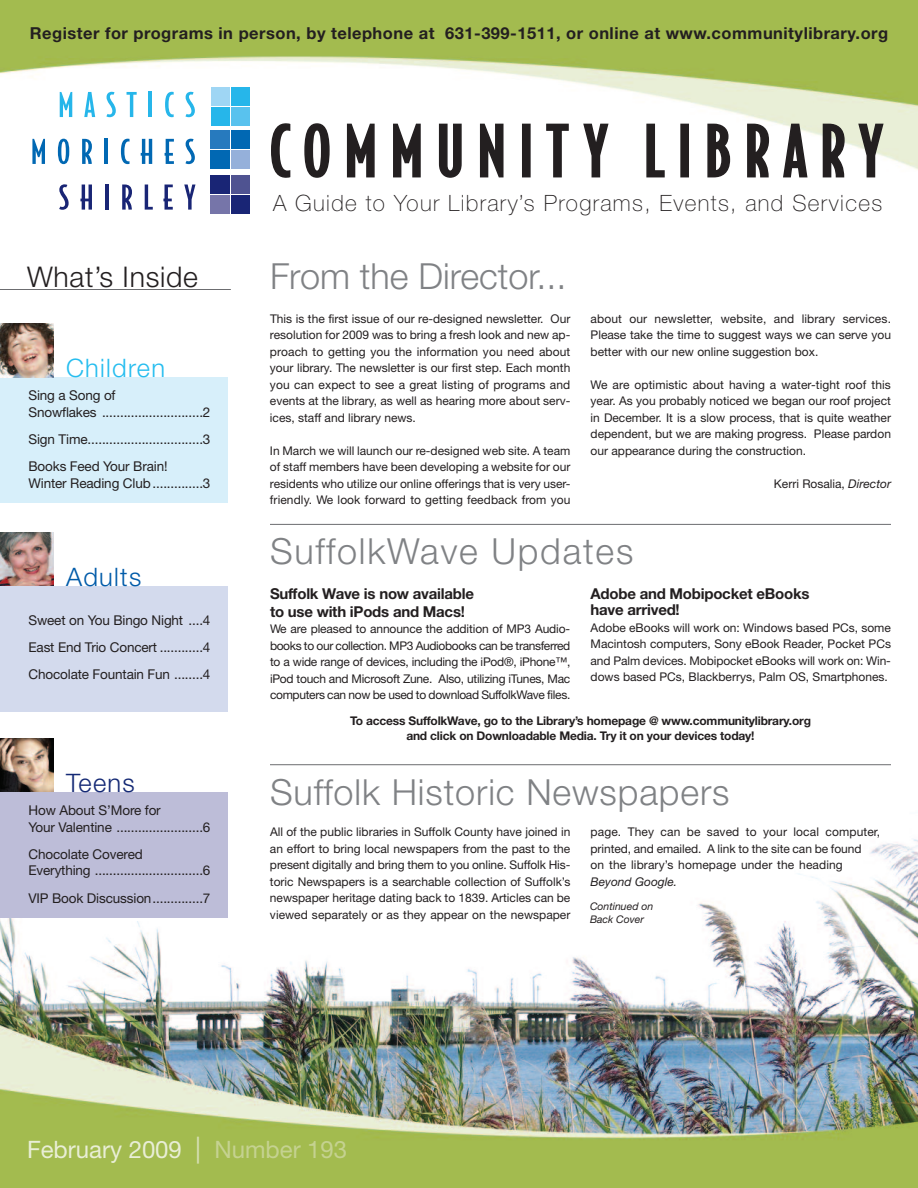
<style>
.page{position:relative;width:918px;height:1188px;background:#fff}
.page>*{position:absolute;margin:0;border:0;box-sizing:border-box;transform-origin:0 0}
.t1{font:500 67.8px "Bodega Sans";letter-spacing:.2em;color:#231f20}
.t2{font:300 36px "Helvetica Neue";letter-spacing:.025em;color:#808285}
.t3{font:300 36px "Helvetica Neue";letter-spacing:.05em;color:#808285}
.t4{font:300 36px "Helvetica Neue";color:#808285}
.t5{font:300 28.5px "Helvetica Neue";letter-spacing:.025em;color:#231f20}
.t6{font:300 25.5px "Helvetica Neue";letter-spacing:.05em;color:#25bdef}
.t7{font:300 25.5px "Helvetica Neue";letter-spacing:.05em;color:#015ba9}
.t8{font:300 25.5px "Helvetica Neue";letter-spacing:.05em;color:#142975}
.t9{font:24px "Helvetica Neue";color:#e9eed6}
.t10{font:100 22.5px "Helvetica Neue";letter-spacing:.06em;color:#231f20}
.t11{font:700 16.5px "Helvetica Neue";letter-spacing:.03em;color:#231f20}
.t12{font:700 15px/18px "Helvetica Neue";letter-spacing:-.015em;color:#231f20}
.t13{font:13.5px/16.5px "Helvetica Neue";letter-spacing:-.01em;color:#231f20}
.t14{font:12px/16.5px "Helvetica Neue";color:#231f20;text-align:justify}
.t15{font:700 12px/15px "Helvetica Neue";letter-spacing:-.015em;color:#231f20;text-align:center}
.t16{font:italic 12px "Helvetica Neue";color:#231f20}
.t17{font:italic 10.5px/12.5px "Helvetica Neue";color:#231f20}
.s1{font-style:italic}
.s2{font-size:36px;color:#d6dfb3}
.s3{color:#c5d291}
</style>
<div class="page">
<img style="left:0;top:0;width:918px;height:1188px">
<div style="left:0;top:378px;width:228px;height:125px;background:#d7effa"></div>
<div style="left:0;top:586px;width:228px;height:125px;background:#d3daed"></div>
<div style="left:0;top:793px;width:228px;height:125px;background:#bdbdd8"></div>
<hr style="left:0;top:289px;width:231px;height:1px;background:#6c6d70">
<svg style="left:60px;top:92px;width:12px;height:25px"></svg>
<svg style="left:84px;top:92px;width:11px;height:25px"></svg>
<svg style="left:106px;top:92px;width:10px;height:25px"></svg>
<svg style="left:127px;top:92px;width:10px;height:25px"></svg>
<hr style="left:149px;top:92px;width:3px;height:25px;background:#26b6ea">
<svg style="left:165px;top:92px;width:9px;height:25px"></svg>
<svg style="left:185px;top:92px;width:10px;height:25px"></svg>
<svg style="left:32px;top:139px;width:13px;height:25px"></svg>
<svg style="left:58px;top:139px;width:11px;height:25px"></svg>
<svg style="left:82px;top:139px;width:10px;height:25px"></svg>
<hr style="left:105px;top:139px;width:3px;height:25px;background:#0168b3">
<svg style="left:121px;top:139px;width:9px;height:25px"></svg>
<svg style="left:141px;top:139px;width:11px;height:25px"></svg>
<svg style="left:165px;top:139px;width:9px;height:25px"></svg>
<svg style="left:185px;top:139px;width:10px;height:25px"></svg>
<svg style="left:59px;top:184px;width:10px;height:26px"></svg>
<svg style="left:80px;top:185px;width:12px;height:25px"></svg>
<hr style="left:105px;top:185px;width:4px;height:25px;background:#192575">
<svg style="left:122px;top:185px;width:10px;height:25px"></svg>
<svg style="left:145px;top:185px;width:8px;height:25px"></svg>
<svg style="left:163px;top:185px;width:10px;height:25px"></svg>
<svg style="left:184px;top:185px;width:11px;height:25px"></svg>
<div style="left:231px;top:195px;width:18px;height:19px;background:#192575"></div>
<div style="left:210px;top:195px;width:20px;height:19px;background:#7675a9"></div>
<div style="left:231px;top:175px;width:18px;height:18px;background:#4f5391"></div>
<div style="left:210px;top:175px;width:20px;height:18px;background:#192575"></div>
<div style="left:210px;top:150px;width:20px;height:19px;background:#0168b3"></div>
<div style="left:231px;top:150px;width:18px;height:19px;background:#95b0da"></div>
<div style="left:210px;top:130px;width:20px;height:19px;background:#277abe"></div>
<div style="left:231px;top:130px;width:18px;height:19px;background:#0168b3"></div>
<div style="left:231px;top:107px;width:19px;height:19px;background:#59c2ee"></div>
<div style="left:211px;top:107px;width:19px;height:19px;background:#26b6ea"></div>
<div style="left:231px;top:87px;width:19px;height:19px;background:#26b6ea"></div>
<div style="left:211px;top:87px;width:19px;height:19px;background:#9fd6f4"></div>
<img style="left:0;top:324px;width:54px;height:53px">
<img style="left:0;top:532px;width:54px;height:54px">
<img style="left:0;top:738px;width:54px;height:54px">
<hr style="left:270px;top:524px;width:621px;height:1px;background:#6c6d70">
<hr style="left:270px;top:764px;width:621px;height:1px;background:#6c6d70">
<h3 class="t11" style="left:30px;top:27px;width:860px">Register for programs in person, by telephone at 631-399-1511, or online at www.communitylibrary.org</h3>
<h3 class="t5" style="left:27px;top:266px;width:172px">What’s Inside</h3>
<h3 class="t6" style="left:66px;top:359px;width:101px">Children</h3>
<p class="t13" style="left:28px;top:388px;width:183px">Sing a Song of<br>Snowflakes ............................2</p>
<p class="t13" style="left:29px;top:427px;width:183px;line-height:27.3px">Sign Time................................3<br>Books Feed Your Brain!</p>
<p class="t13" style="left:29px;top:476px;width:183px">Winter Reading Club..............3</p>
<h3 class="t7" style="left:66px;top:568px;width:77px">Adults</h3>
<p class="t13" style="left:29px;top:608px;width:183px;line-height:27.3px;text-align:justify">Sweet on You Bingo Night ....4<br>East End Trio Concert ............4<br>Chocolate Fountain Fun ........4</p>
<h3 class="t8" style="left:66px;top:774px;width:70px">Teens</h3>
<p class="t13" style="left:29px;top:803px;width:183px">How About S’More for<br>Your Valentine ........................6</p>
<p class="t13" style="left:29px;top:847px;width:183px">Chocolate Covered<br>Everything ..............................6</p>
<p class="t13" style="left:28px;top:891px;width:183px">VIP Book Discussion..............7</p>
<h1 class="t1" style="left:270px;top:114px;width:615px">COMMUNITY LIBRARY</h1>
<h3 class="t10" style="left:273px;top:195px;width:611px">A Guide to Your Library’s Programs, Events, and Services</h3>
<h2 class="t4" style="left:270px;top:263px;width:298px">From the Director...</h2>
<p class="t14" style="left:270px;top:311px;width:302px">This is the first issue of our re-designed newsletter. Our resolution for 2009 was to bring a fresh look and new ap&shy;proach to getting you the information you need about your library. The newsletter is our first step. Each month you can expect to see a great listing of programs and events at the library, as well as hearing more about serv&shy;ices, staff and library news.</p>
<p class="t14" style="left:270px;top:443px;width:302px">In March we will launch our re-designed web site. A team of staff members have been developing a website for our residents who utilize our online offerings that is very user&shy;friendly. We look forward to getting feedback from you</p>
<p class="t14" style="left:591px;top:311px;width:302px">about our newsletter, website, and library services.<br>Please take the time to suggest ways we can serve you better with our new online suggestion box.</p>
<p class="t14" style="left:591px;top:377px;width:302px">We are optimistic about having a water-tight roof this year. As you probably noticed we began our roof project in December. It is a slow process, that is quite weather dependent, but we are making progress. Please pardon our appearance during the construction.</p>
<p class="t14" style="left:774px;top:476px;width:119px">Kerri Rosalia, <span class="s1">Director</span></p>
<h2 class="t3" style="left:270px;top:538px;width:365px">SuffolkWave Updates</h2>
<p class="t12" style="left:270px;top:586px;width:205px">Suffolk Wave is now available to use with iPods and Macs!</p>
<p class="t14" style="left:270px;top:622px;width:302px">We are pleased to announce the addition of MP3 Audio&shy;books to our collection. MP3 Audiobooks can be transferred to a wide range of devices, including the iPod®, iPhone™, iPod touch and Microsoft Zune. Also, utilizing iTunes, Mac computers can now be used to download SuffolkWave files.</p>
<p class="t12" style="left:591px;top:587px;width:220px;line-height:16.5px">Adobe and Mobipocket eBooks have arrived!</p>
<p class="t14" style="left:591px;top:621px;width:302px">Adobe eBooks will work on: Windows based PCs, some Macintosh computers, Sony eBook Reader, Pocket PCs and Palm devices. Mobipocket eBooks will work on: Win&shy;dows based PCs, Blackberrys, Palm OS, Smartphones.</p>
<p class="t15" style="left:350px;top:715px;width:462px">To access SuffolkWave, go to the Library’s homepage @ www.communitylibrary.org and click on Downloadable Media. Try it on your devices today!</p>
<h2 class="t2" style="left:270px;top:779px;width:461px">Suffolk Historic Newspapers</h2>
<p class="t14" style="left:270px;top:825px;width:302px">All of the public libraries in Suffolk County have joined in an effort to bring local newspapers from the past to the present digitally and bring them to you online. Suffolk His&shy;toric Newspapers is a searchable collection of Suffolk’s newspaper heritage dating back to 1839. Articles can be viewed separately or as they appear on the newspaper</p>
<p class="t14" style="left:591px;top:825px;width:291px;text-align:left">page. They can be saved to your local computer, printed, and emailed. A link to the site can be found<br>on the library’s homepage under the heading</p>
<p class="t16" style="left:591px;top:877px;width:88px">Beyond Google.</p>
<p class="t17" style="left:590px;top:901px;width:65px">Continued on<br>Back Cover</p>
<h3 class="t9" style="left:27px;top:1141px;width:322px">February 2009 <span class="s2">|</span> <span class="s3">Number 193</span></h3>
</div>
